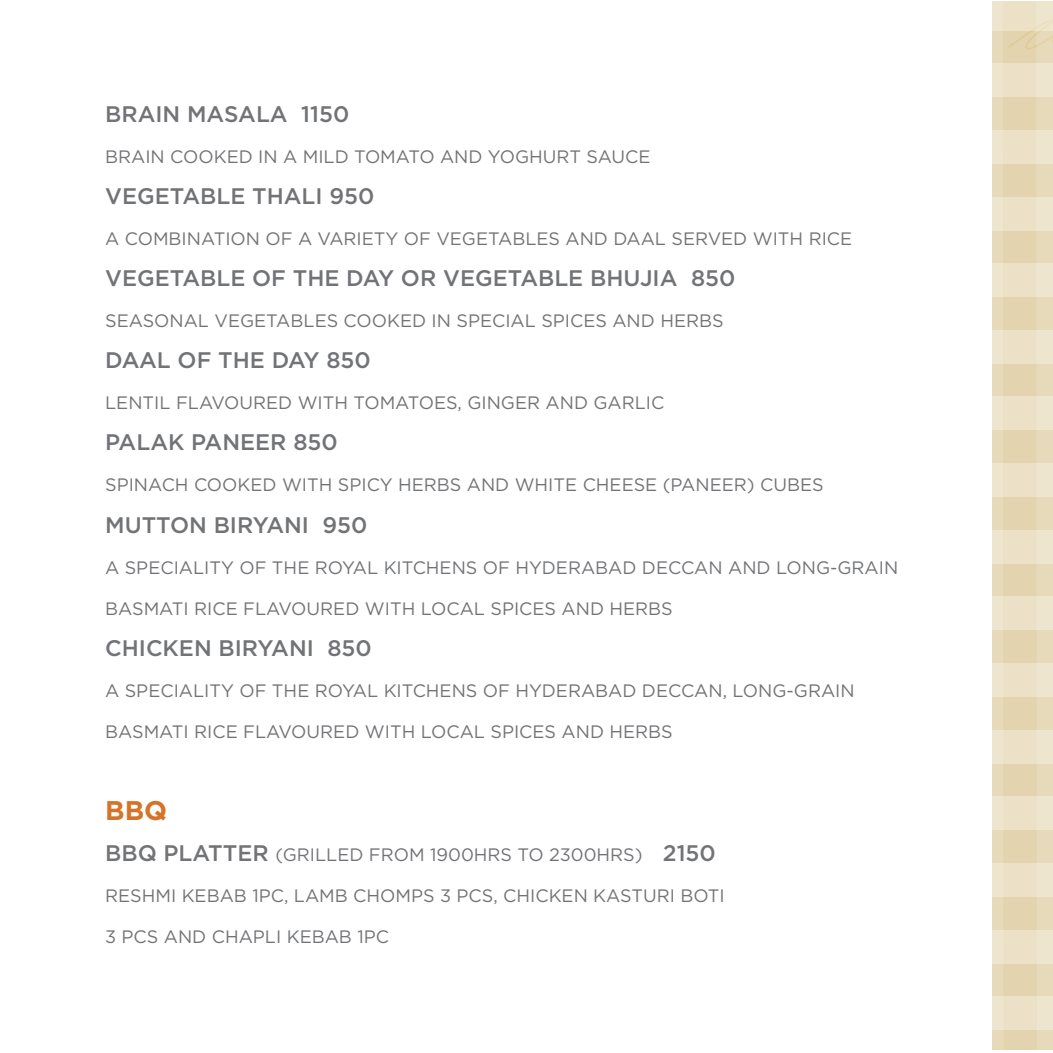
<style>
.page{position:relative;width:1053px;height:1053px;background:#fff}
.page>*{position:absolute;margin:0;border:0;box-sizing:border-box;transform-origin:0 0}
.t1{font:700 27px "Gotham";color:#d57428}
.t2{font:500 22.5px "Gotham";color:#727376}
.t3{font:18px "Gotham";color:#727376}
.s1{font-weight:500;font-size:22.5px}
</style>
<div class="page">
<svg style="left:992px;top:1px;width:60px;height:1049px;background:#e9ddbf"></svg>
<p class="t2" style="left:105px;top:99px;width:246px">BRAIN MASALA 1150</p>
<p class="t3" style="left:105px;top:145px;width:547px">BRAIN COOKED IN A MILD TOMATO AND YOGHURT SAUCE</p>
<p class="t2" style="left:105px;top:181px;width:271px">VEGETABLE THALI 950</p>
<p class="t3" style="left:105px;top:227px;width:749px">A COMBINATION OF A VARIETY OF VEGETABLES AND DAAL SERVED WITH RICE</p>
<p class="t2" style="left:105px;top:264px;width:632px">VEGETABLE OF THE DAY OR VEGETABLE BHUJIA 850</p>
<p class="t3" style="left:105px;top:309px;width:620px">SEASONAL VEGETABLES COOKED IN SPECIAL SPICES AND HERBS</p>
<p class="t2" style="left:105px;top:346px;width:267px">DAAL OF THE DAY 850</p>
<p class="t3" style="left:105px;top:391px;width:561px">LENTIL FLAVOURED WITH TOMATOES, GINGER AND GARLIC</p>
<p class="t2" style="left:105px;top:428px;width:234px">PALAK PANEER 850</p>
<p class="t3" style="left:105px;top:474px;width:720px">SPINACH COOKED WITH SPICY HERBS AND WHITE CHEESE (PANEER) CUBES</p>
<p class="t2" style="left:105px;top:510px;width:264px">MUTTON BIRYANI 950</p>
<p class="t3" style="left:105px;top:556px;width:795px">A SPECIALITY OF THE ROYAL KITCHENS OF HYDERABAD DECCAN AND LONG-GRAIN</p>
<p class="t3" style="left:105px;top:597px;width:569px">BASMATI RICE FLAVOURED WITH LOCAL SPICES AND HERBS</p>
<p class="t2" style="left:105px;top:633px;width:268px">CHICKEN BIRYANI 850</p>
<p class="t3" style="left:105px;top:679px;width:751px">A SPECIALITY OF THE ROYAL KITCHENS OF HYDERABAD DECCAN, LONG-GRAIN</p>
<p class="t3" style="left:105px;top:720px;width:569px">BASMATI RICE FLAVOURED WITH LOCAL SPICES AND HERBS</p>
<h1 class="t1" style="left:105px;top:792px;width:63px">BBQ</h1>
<p class="t3" style="left:105px;top:843px;width:612px"><span class="s1">BBQ PLATTER</span> (GRILLED FROM 1900HRS TO 2300HRS) <span class="s1">2150</span></p>
<p class="t3" style="left:105px;top:884px;width:621px">RESHMI KEBAB 1PC, LAMB CHOMPS 3 PCS, CHICKEN KASTURI BOTI</p>
<p class="t3" style="left:105px;top:925px;width:285px">3 PCS AND CHAPLI KEBAB 1PC</p>
</div>
